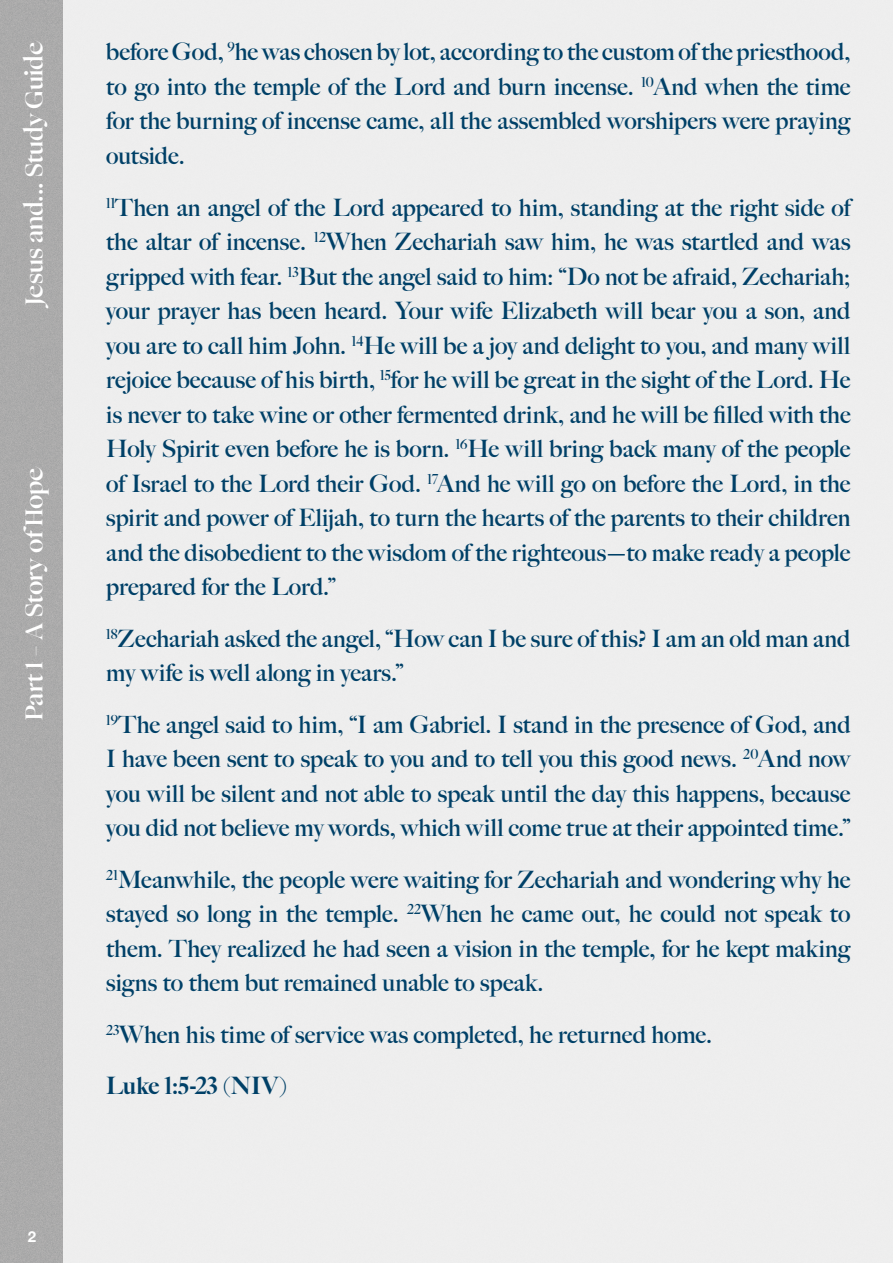
<style>
.page{position:relative;width:893px;height:1263px;background:#fff}
.page>*{position:absolute;margin:0;border:0;box-sizing:border-box;transform-origin:0 0}
.Song{font:700 24px/34.5px "Big Caslon FB";color:#004067;text-align:justify}
.t1{font:700 24px "Ogg";letter-spacing:-.005em;color:#fff}
.Scripture_Reference{font:900 24px "Big Caslon FB";letter-spacing:.005em;color:#004067}
.t2{font:700 15px "Helvetica Neue";color:#fff}
</style>
<div class="page">
<div style="left:0;top:0;width:64px;height:1263px;background:#ababab"></div>
<div style="left:64px;top:0;width:829px;height:1263px;background:#eee"></div>
<p class="t1" style="left:18px;top:305px;width:266px;rotate:-90deg">Jesus and... Study Guide</p>
<p class="t1" style="left:18px;top:720px;width:256px;rotate:-90deg">Part 1 – A Story ofHope</p>
<p class="t2" style="left:28px;top:1224px;width:10px">2</p>
<p class="Song" style="left:106px;top:35px;width:746px">before God, <sup>9</sup>he was chosen by lot, according to the custom of the priesthood, to go into the temple of the Lord and burn incense. <sup>10</sup>And when the time for the burning of incense came, all the assembled worshipers were praying outside.</p>
<p class="Song" style="left:106px;top:190px;width:746px"><sup>11</sup>Then an angel of the Lord appeared to him, standing at the right side of the altar of incense. <sup>12</sup>When Zechariah saw him, he was startled and was gripped with fear. <sup>13</sup>But the angel said to him: “Do not be afraid, Zechariah; your prayer has been heard. Your wife Elizabeth will bear you a son, and you are to call him John. <sup>14</sup>He will be a joy and delight to you, and many will rejoice because of his birth, <sup>15</sup>for he will be great in the sight of the Lord. He is never to take wine or other fermented drink, and he will be filled with the Holy Spirit even before he is born. <sup>16</sup>He will bring back many of the people of Israel to the Lord their God. <sup>17</sup>And he will go on before the Lord, in the spirit and power of Elijah, to turn the hearts of the parents to their children and the disobedient to the wisdom of the righteous—to make ready a people prepared for the Lord.”</p>
<p class="Song" style="left:106px;top:621px;width:746px"><sup>18</sup>Zechariah asked the angel, “How can I be sure of this? I am an old man and my wife is well along in years.”</p>
<p class="Song" style="left:106px;top:707px;width:746px"><sup>19</sup>The angel said to him, “I am Gabriel. I stand in the presence of God, and I have been sent to speak to you and to tell you this good news. <sup>20</sup>And now you will be silent and not able to speak until the day this happens, because you did not believe my words, which will come true at their appointed time.”</p>
<p class="Song" style="left:106px;top:862px;width:746px"><sup>21</sup>Meanwhile, the people were waiting for Zechariah and wondering why he stayed so long in the temple. <sup>22</sup>When he came out, he could not speak to them. They realized he had seen a vision in the temple, for he kept making signs to them but remained unable to speak.</p>
<p class="Song" style="left:106px;top:1017px;width:607px"><sup>23</sup>When his time of service was completed, he returned home.</p>
<p class="Scripture_Reference" style="left:106px;top:1071px;width:182px">Luke 1:5-23 (NIV)</p>
</div>
